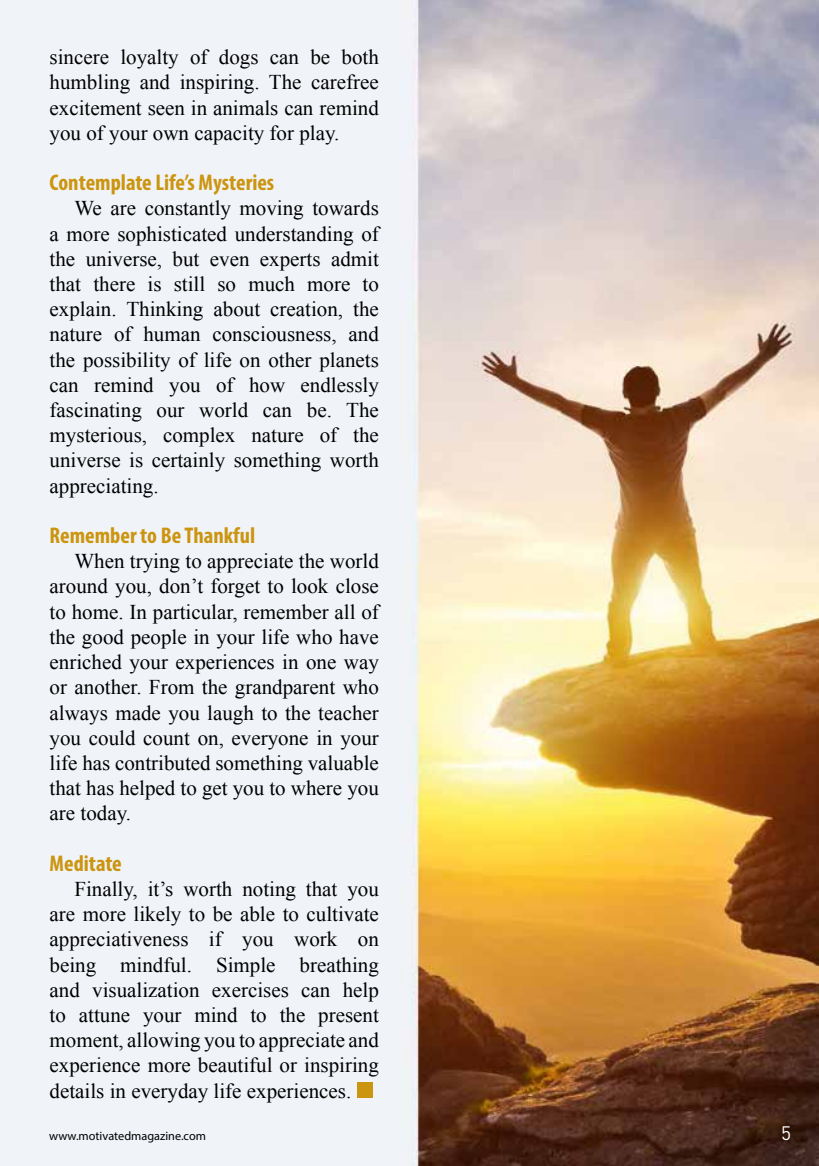
<style>
.page{position:relative;width:819px;height:1166px;background:#fff}
.page>*{position:absolute;margin:0;border:0;box-sizing:border-box;transform-origin:0 0}
.t1{font:700 condensed 22.75px "Myriad Pro";color:#cc9510}
.t2{font:21px/25.2px "Times New Roman";color:#000;text-align:justify}
.t3{font:19.25px "DIN Pro";color:#fff}
.t4{font:12.25px "Myriad Pro";color:#000}
</style>
<div class="page">
<img style="left:0;top:0;width:819px;height:1166px">
<div style="left:357px;top:1082px;width:16px;height:16px;background:#cc9510"></div>
<p class="t2" style="left:50px;top:44px;width:331px">sincere loyalty of dogs can be both humbling and inspiring. The carefree excitement seen in animals can remind you of your own capacity for play.</p>
<p class="t1" style="left:50px;top:168px;width:226px">Contemplate Life’s Mysteries</p>
<p class="t2" style="left:50px;top:195px;width:331px;text-indent:25px">We are constantly moving towards a more sophisticated understanding of the universe, but even experts admit that there is still so much more to explain. Thinking about creation, the nature of human consciousness, and the possibility of life on other planets can remind you of how endlessly fascinating our world can be. The mysterious, complex nature of the universe is certainly something worth appreciating.</p>
<p class="t1" style="left:50px;top:521px;width:207px">Remember to Be Thankful</p>
<p class="t2" style="left:50px;top:548px;width:331px;text-indent:25px">When trying to appreciate the world around you, don’t forget to look close to home. In particular, remember all of the good people in your life who have enriched your experiences in one way or another. From the grandparent who always made you laugh to the teacher you could count on, everyone in your life has contributed something valuable that has helped to get you to where you are today.</p>
<p class="t1" style="left:50px;top:849px;width:74px">Meditate</p>
<p class="t2" style="left:50px;top:876px;width:331px;text-indent:25px">Finally, it’s worth noting that you are more likely to be able to cultivate appreciativeness if you work on being mindful. Simple breathing and visualization exercises can help to attune your mind to the present moment, allowing you to appreciate and experience more beautiful or inspiring details in everyday life experiences.</p>
<p class="t4" style="left:49px;top:1128px;width:158px">www.motivatedmagazine.com</p>
<p class="t3" style="left:781px;top:1120px;width:12px">5</p>
</div>
